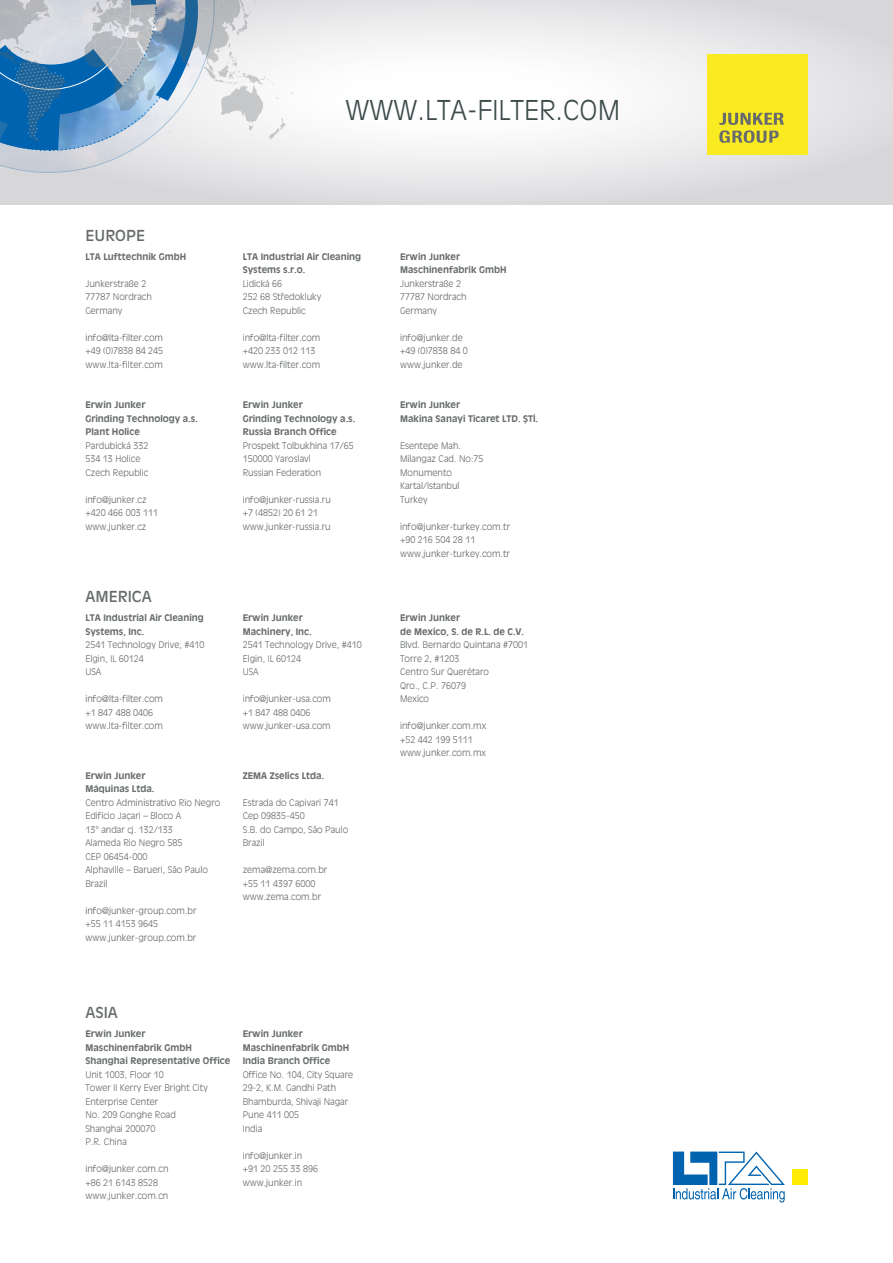
<style>
.page{position:relative;width:893px;height:1263px;background:#fff}
.page>*{position:absolute;margin:0;border:0;box-sizing:border-box;transform-origin:0 0}
.t1{font:300 27px "Antique Olive CE";color:#3e4b4c}
.t2{font:15px "Antique Olive CE";color:#676b6b}
.t3{font:300 9px/13.5px "Antique Olive CE";color:#676b6b}
.t4{font:700 9px/13.5px "Antique Olive CE";color:#676b6b}
</style>
<div class="page">
<svg style="left:0;top:0;width:893px;height:204px"></svg>
<svg style="left:0;top:0;width:293px;height:173px"></svg>
<svg style="left:673px;top:1151px;width:112px;height:51px"></svg>
<div style="left:793px;top:1170px;width:15px;height:15px;background:#ffec00"></div>
<div style="left:707px;top:54px;width:101px;height:100px;background:#faea22"></div>
<svg style="left:719px;top:113px;width:65px;height:30px"></svg>
<h1 class="t1" style="left:346px;top:94px;width:276px">WWW.LTA-FILTER.COM</h1>
<h2 class="t2" style="left:85px;top:227px;width:61px">EUROPE</h2>
<p class="t4" style="left:85px;top:250px;width:103px">LTA Lufttechnik GmbH</p>
<p class="t3" style="left:85px;top:277px;width:68px">Junkerstraße 2<br>77787 Nordrach<br>Germany</p>
<p class="t3" style="left:85px;top:331px;width:79px;text-align:justify">info@lta-filter.com +49 (0)7838 84 245 www.lta-filter.com</p>
<p class="t4" style="left:85px;top:398px;width:114px">Erwin Junker<br>Grinding Technology a.s.<br>Plant Holice</p>
<p class="t3" style="left:85px;top:439px;width:65px">Pardubická 332<br>534 13 Holice<br>Czech Republic</p>
<p class="t3" style="left:85px;top:493px;width:74px">info@junker.cz +420 466 003 111 www.junker.cz</p>
<p class="t4" style="left:243px;top:250px;width:120px">LTA Industrial Air Cleaning<br>Systems s.r.o.</p>
<p class="t3" style="left:243px;top:277px;width:80px">Lidická 66<br>252 68 Středokluky<br>Czech Republic</p>
<p class="t3" style="left:243px;top:331px;width:79px">info@lta-filter.com +420 233 012 113 www.lta-filter.com</p>
<p class="t4" style="left:243px;top:398px;width:114px">Erwin Junker<br>Grinding Technology a.s.<br>Russia Branch Office</p>
<p class="t3" style="left:243px;top:439px;width:113px">Prospekt Tolbukhina 17/65<br>150000 Yaroslavl<br>Russian Federation</p>
<p class="t3" style="left:243px;top:493px;width:90px">info@junker-russia.ru +7 (4852) 20 61 21 www.junker-russia.ru</p>
<h2 class="t2" style="left:85px;top:588px;width:68px">AMERICA</h2>
<p class="t4" style="left:85px;top:611px;width:120px">LTA Industrial Air Cleaning<br>Systems, Inc.</p>
<p class="t3" style="left:85px;top:638px;width:121px">2541 Technology Drive, #410<br>Elgin, IL 60124<br>USA</p>
<p class="t3" style="left:85px;top:692px;width:79px">info@lta-filter.com +1 847 488 0406 www.lta-filter.com</p>
<p class="t4" style="left:85px;top:768px;width:71px">Erwin Junker<br>Máquinas Ltda.</p>
<p class="t3" style="left:85px;top:796px;width:136px">Centro Administrativo Rio Negro<br>Edifício Jaçari – Bloco A<br>13° andar cj. 132/133<br>Alameda Rio Negro 585<br>CEP 06454-000<br>Alphaville – Barueri, São Paulo<br>Brazil</p>
<p class="t3" style="left:85px;top:904px;width:113px">info@junker-group.com.br +55 11 4153 9645 www.junker-group.com.br</p>
<p class="t4" style="left:243px;top:611px;width:71px">Erwin Junker<br>Machinery, Inc.</p>
<p class="t3" style="left:243px;top:638px;width:121px">2541 Technology Drive, #410<br>Elgin, IL 60124<br>USA</p>
<p class="t3" style="left:243px;top:692px;width:90px">info@junker-usa.com +1 847 488 0406 www.junker-usa.com</p>
<p class="t4" style="left:243px;top:768px;width:83px">ZEMA Zselics Ltda.</p>
<p class="t3" style="left:243px;top:796px;width:107px">Estrada do Capivari 741<br>Cep 09835-450<br>S.B. do Campo, São Paulo<br>Brazil</p>
<p class="t3" style="left:243px;top:863px;width:86px">zema@zema.com.br +55 11 4397 6000 www.zema.com.br</p>
<h2 class="t2" style="left:85px;top:1004px;width:34px">ASIA</h2>
<p class="t4" style="left:85px;top:1027px;width:147px">Erwin Junker<br>Maschinenfabrik GmbH<br>Shanghai Representative Office</p>
<p class="t3" style="left:85px;top:1068px;width:124px">Unit 1003, Floor 10<br>Tower II Kerry Ever Bright City<br>Enterprise Center<br>No. 209 Gonghe Road<br>Shanghai 200070<br>P.R. China</p>
<p class="t3" style="left:85px;top:1162px;width:85px">info@junker.com.cn +86 21 6143 8528 www.junker.com.cn</p>
<p class="t4" style="left:243px;top:1027px;width:108px">Erwin Junker<br>Maschinenfabrik GmbH<br>India Branch Office</p>
<p class="t3" style="left:243px;top:1068px;width:112px">Office No. 104, City Square<br>29-2, K.M. Gandhi Path<br>Bhamburda, Shivaji Nagar<br>Pune 411 005<br>India</p>
<p class="t3" style="left:243px;top:1149px;width:77px">info@junker.in +91 20 255 33 896 www.junker.in</p>
<p class="t4" style="left:400px;top:250px;width:108px">Erwin Junker<br>Maschinenfabrik GmbH</p>
<p class="t3" style="left:400px;top:277px;width:68px">Junkerstraße 2<br>77787 Nordrach<br>Germany</p>
<p class="t3" style="left:400px;top:331px;width:69px">info@junker.de +49 (0)7838 84 0 www.junker.de</p>
<p class="t4" style="left:400px;top:398px;width:140px">Erwin Junker<br>Makina Sanayi Ticaret LTD. ŞTİ.</p>
<p class="t3" style="left:400px;top:439px;width:85px">Esentepe Mah.<br>Milangaz Cad. No:75<br>Monumento<br>Kartal/Istanbul<br>Turkey</p>
<p class="t3" style="left:400px;top:520px;width:112px">info@junker-turkey.com.tr +90 216 504 28 11 www.junker-turkey.com.tr</p>
<p class="t4" style="left:400px;top:611px;width:126px">Erwin Junker<br>de Mexico, S. de R.L. de C.V.</p>
<p class="t3" style="left:400px;top:638px;width:130px">Blvd. Bernardo Quintana #7001<br>Torre 2, #1203<br>Centro Sur Querétaro<br>Qro., C.P. 76079<br>Mexico</p>
<p class="t3" style="left:400px;top:719px;width:88px">info@junker.com.mx +52 442 199 5111 www.junker.com.mx</p>
</div>
